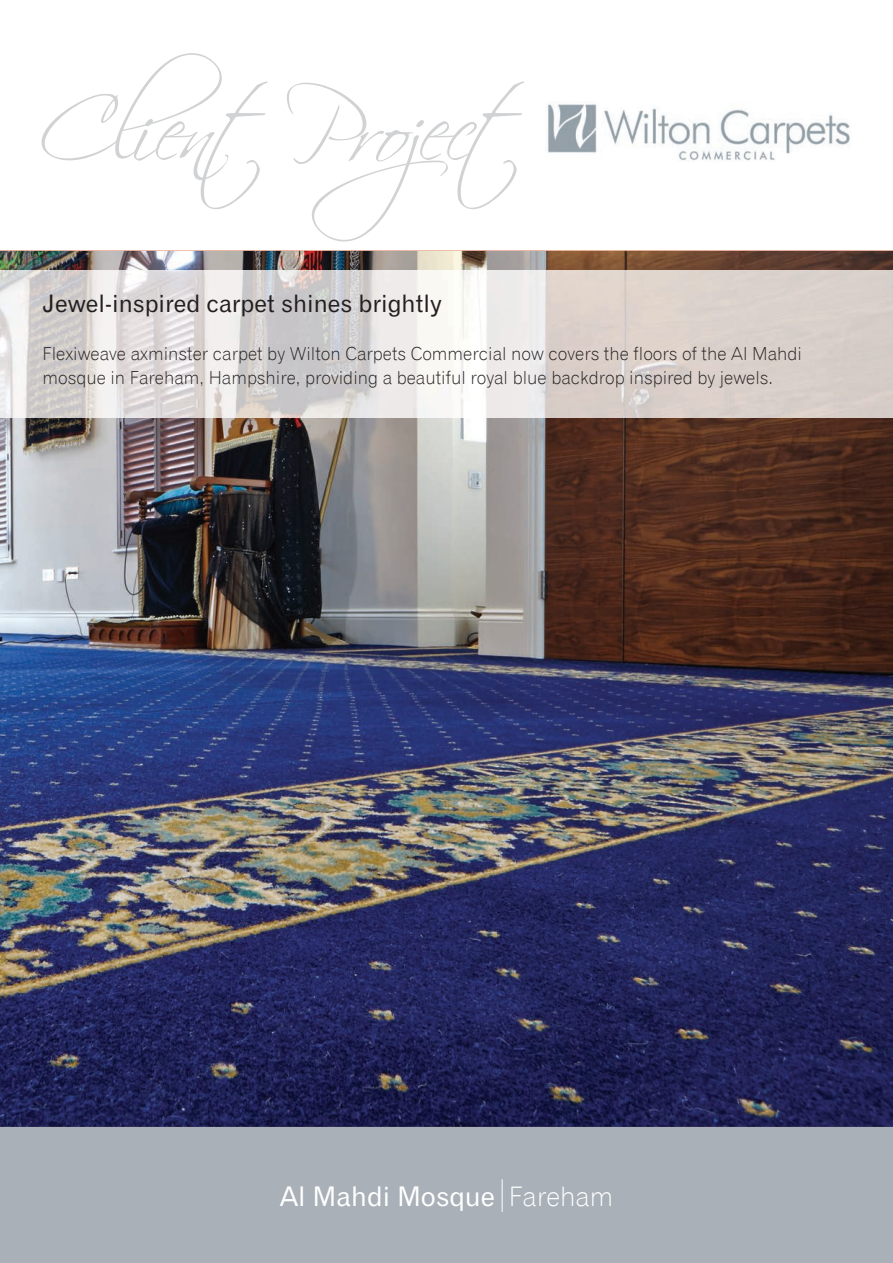
<style>
.page{position:relative;width:893px;height:1263px;background:#fff}
.page>*{position:absolute;margin:0;border:0;box-sizing:border-box;transform-origin:0 0}
.t1{font:88.5px "Scriptina";letter-spacing:-.035em;color:#d1d2d4}
.t2{font:27px "Gothic 720 BT Roman B";color:#fff}
.t3{font:24px "Gothic 720 BT Roman B";color:#231f20}
.t4{font:18px/24px "Gothic 720 BT Light B";color:#231f20}
.s1{font-family:"Gothic 720 BT Light B"}
</style>
<div class="page">
<div style="left:0;top:1127px;width:893px;height:136px;background:#a9b0b7"></div>
<img style="left:547px;top:104px;width:303px;height:57px">
<img style="left:0;top:251px;width:893px;height:876px">
<img style="left:0;top:270px;width:893px;height:147px">
<hr style="left:502px;top:1179px;width:1px;height:33px;background:#fff">
<h1 class="t1" style="left:38px;top:78px;width:505px">Client Project</h1>
<h3 class="t3" style="left:43px;top:289px;width:401px">Jewel-inspired carpet shines brightly</h3>
<p class="t4" style="left:43px;top:342px;width:761px">Flexiweave axminster carpet by Wilton Carpets Commercial now covers the floors of the Al Mahdi mosque in Fareham, Hampshire, providing a beautiful royal blue backdrop inspired by jewels.</p>
<h2 class="t2" style="left:280px;top:1180px;width:335px">Al Mahdi Mosque <span class="s1">Fareham</span></h2>
</div>
